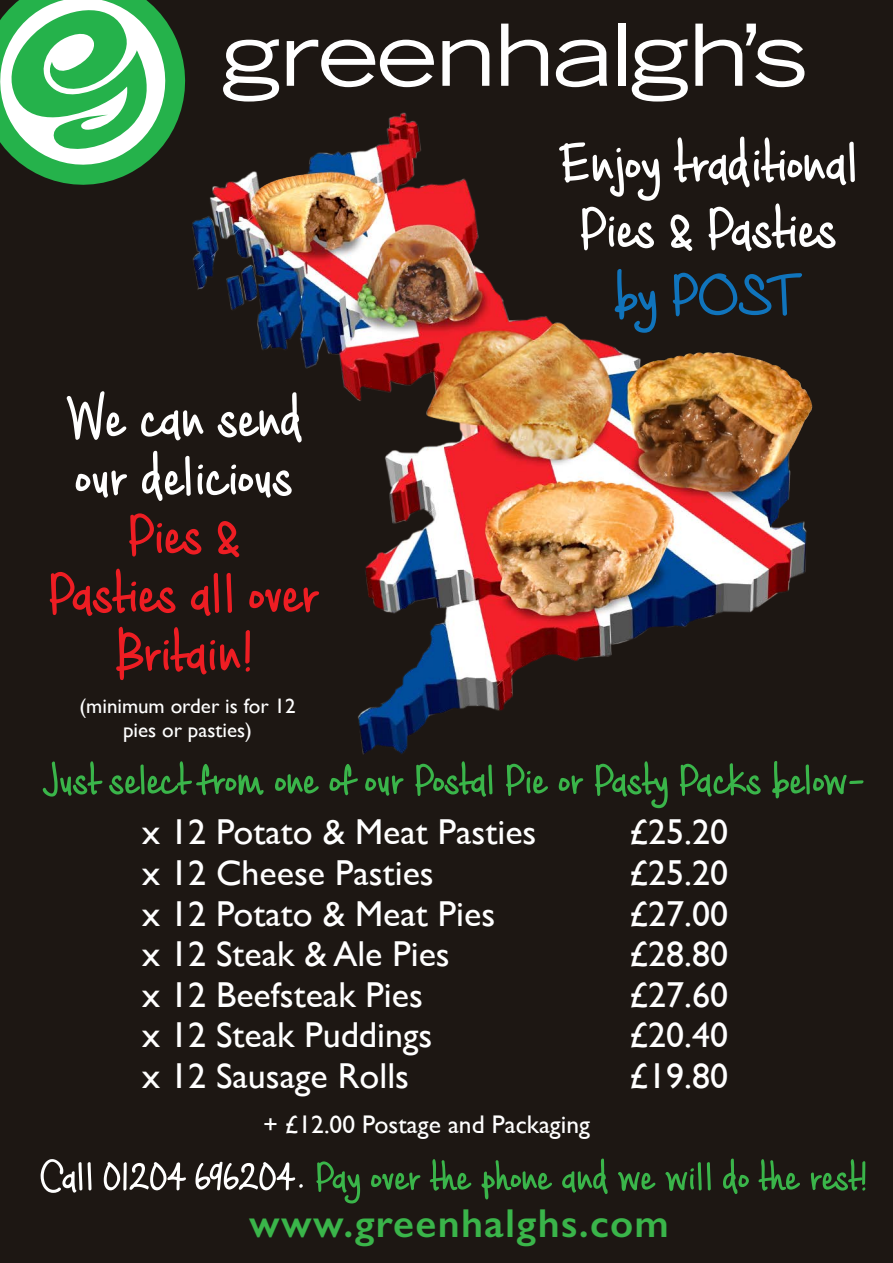
<style>
.page{position:relative;width:893px;height:1263px;background:#1d1713}
.page>*{position:absolute;margin:0;border:0;box-sizing:border-box;transform-origin:0 0}
.t1{font:700 75px/66px "Cashew Apple Ale";letter-spacing:-.01em;color:#fff}
.t2{font:700 75px "Cashew Apple Ale";letter-spacing:-.015em;color:#1074bc}
.t3{font:700 74.25px/58.5px "Cashew Apple Ale";letter-spacing:-.01em;color:#ee1d23;text-align:center}
.t4{font:700 74.25px/58.5px "Cashew Apple Ale";color:#fff}
.t5{font:700 55.5px "Cashew Apple Ale";letter-spacing:-.01em;color:#3ab54a}
.t6{font:700 52.5px "Cashew Apple Ale";letter-spacing:-.01em;color:#3ab54a}
.t7{font:600 40.5px "Gill Sans";letter-spacing:.035em;color:#3ab54a}
.t8{font:36px "Gill Sans";color:#fff}
.t9{font:25.5px "Gill Sans";color:#fff}
.t10{font:21px/24px "Gill Sans";color:#fff;text-align:center}
.s1{color:#fff}
</style>
<div class="page">
<img style="left:192px;top:90px;width:621px;height:665px">
<svg style="left:223px;top:39px;width:56px;height:63px"></svg>
<svg style="left:287px;top:40px;width:147px;height:47px"></svg>
<svg style="left:442px;top:40px;width:47px;height:46px"></svg>
<svg style="left:501px;top:24px;width:47px;height:62px"></svg>
<svg style="left:556px;top:40px;width:51px;height:47px"></svg>
<div style="left:618px;top:24px;width:7px;height:62px;background:#fff"></div>
<svg style="left:632px;top:39px;width:56px;height:63px"></svg>
<svg style="left:695px;top:24px;width:109px;height:63px"></svg>
<svg style="left:0;top:0;width:199px;height:199px"></svg>
<h2 class="t4" style="left:67px;top:389px;width:239px">We can send our delicious</h2>
<h2 class="t3" style="left:49px;top:506px;width:274px">Pies &amp;<br>Pasties all over<br>Britain!</h2>
<p class="t10" style="left:79px;top:693px;width:218px">(minimum order is for 12 pies or pasties)</p>
<h1 class="t1" style="left:559px;top:130px;width:302px">Enjoy traditional<br>Pies &amp; Pasties</h1>
<h1 class="t2" style="left:615px;top:254px;width:190px">by POST</h1>
<h3 class="t5" style="left:43px;top:750px;width:825px">Just select from one of our Postal Pie or Pasty Packs below-</h3>
<p class="t8" style="left:142px;top:811px;width:396px">x 12 Potato &amp; Meat Pasties</p>
<p class="t8" style="left:629px;top:811px;width:101px">£25.20</p>
<p class="t8" style="left:142px;top:852px;width:293px">x 12 Cheese Pasties</p>
<p class="t8" style="left:629px;top:852px;width:100px">£25.20</p>
<p class="t8" style="left:142px;top:892px;width:355px">x 12 Potato &amp; Meat Pies</p>
<p class="t8" style="left:629px;top:892px;width:101px">£27.00</p>
<p class="t8" style="left:142px;top:933px;width:309px">x 12 Steak &amp; Ale Pies</p>
<p class="t8" style="left:629px;top:933px;width:101px">£28.80</p>
<p class="t8" style="left:142px;top:973px;width:282px">x 12 Beefsteak Pies</p>
<p class="t8" style="left:629px;top:973px;width:100px">£27.60</p>
<p class="t8" style="left:142px;top:1014px;width:292px">x 12 Steak Puddings</p>
<p class="t8" style="left:629px;top:1014px;width:100px">£20.40</p>
<p class="t8" style="left:142px;top:1054px;width:268px">x 12 Sausage Rolls</p>
<p class="t8" style="left:629px;top:1054px;width:100px">£19.80</p>
<p class="t9" style="left:263px;top:1109px;width:329px">+ £12.00 Postage and Packaging</p>
<h3 class="t6" style="left:41px;top:1148px;width:829px"><span class="s1">Call 01204 696204.</span> Pay over the phone and we will do the rest!</h3>
<p class="t7" style="left:249px;top:1198px;width:421px">www.greenhalghs.com</p>
</div>
